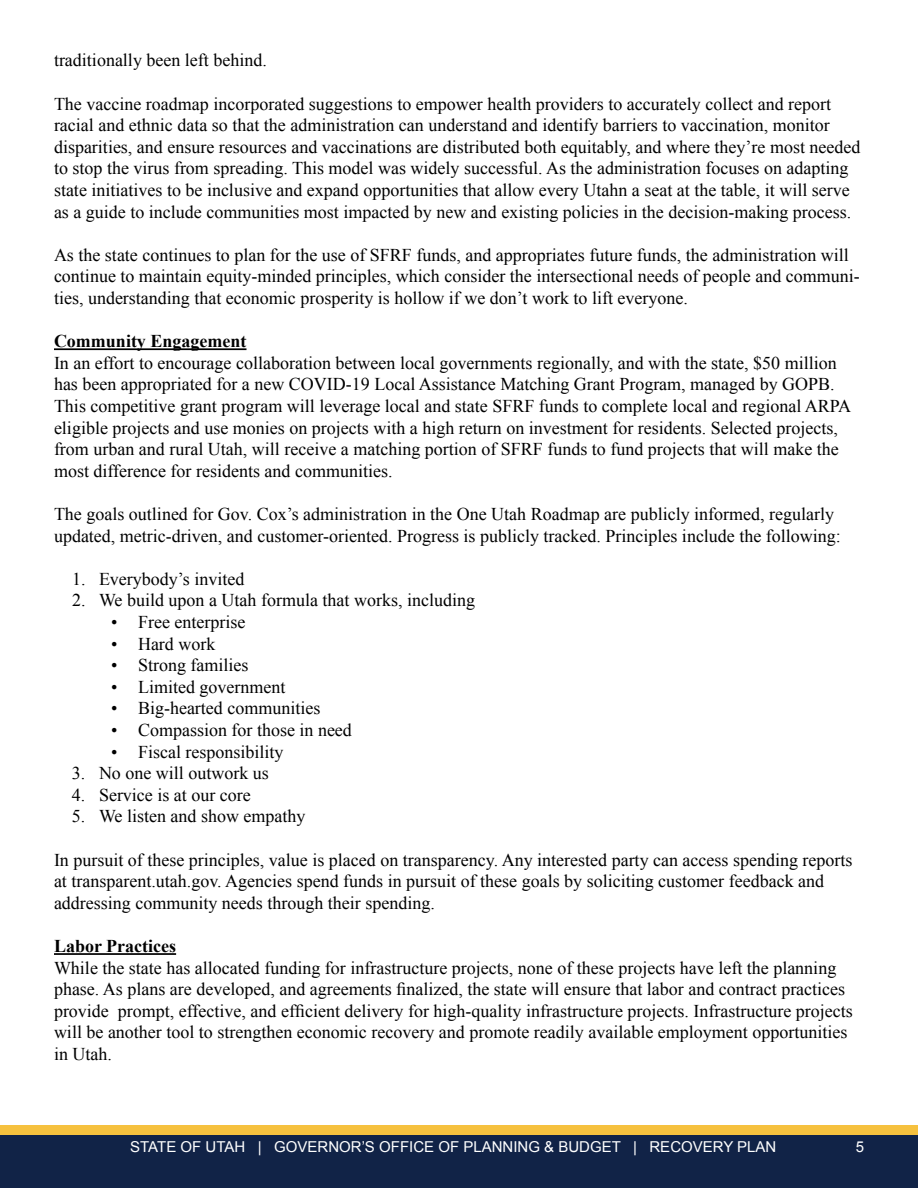
<style>
.page{position:relative;width:918px;height:1188px;background:#fff}
.page>*{position:absolute;margin:0;border:0;box-sizing:border-box;transform-origin:0 0}
.t1{font:18px/21.6px "Times New Roman";color:#000}
.t2{font:700 18px "Times New Roman";color:#000}
.t3{font:15px "Arial";color:#fff}
</style>
<div class="page">
<div style="left:0;top:1125px;width:918px;height:53px;background:#f6c13e"></div>
<hr style="left:54px;top:348px;width:192px;height:2px;background:#000">
<hr style="left:54px;top:953px;width:122px;height:2px;background:#000">
<div style="left:1px;top:1135px;width:917px;height:52px;background:#112347"></div>
<p class="t1" style="left:54px;top:49px;width:214px">traditionally been left behind.</p>
<p class="t1" style="left:54px;top:93px;width:808px">The vaccine roadmap incorporated suggestions to empower health providers to accurately collect and report racial and ethnic data so that the administration can understand and identify barriers to vaccination, monitor disparities, and ensure resources and vaccinations are distributed both equitably, and where they’re most needed to stop the virus from spreading. This model was widely successful. As the administration focuses on adapting state initiatives to be inclusive and expand opportunities that allow every Utahn a seat at the table, it will serve as a guide to include communities most impacted by new and existing policies in the decision-making process.</p>
<p class="t1" style="left:54px;top:244px;width:807px">As the state continues to plan for the use of SFRF funds, and appropriates future funds, the administration will continue to maintain equity-minded principles, which consider the intersectional needs of people and communi&shy;ties, understanding that economic prosperity is hollow if we don’t work to lift everyone.</p>
<p class="t2" style="left:54px;top:329px;width:194px">Community Engagement</p>
<p class="t1" style="left:54px;top:352px;width:799px">In an effort to encourage collaboration between local governments regionally, and with the state, $50 million has been appropriated for a new COVID-19 Local Assistance Matching Grant Program, managed by GOPB.<br>This competitive grant program will leverage local and state SFRF funds to complete local and regional ARPA eligible projects and use monies on projects with a high return on investment for residents. Selected projects, from urban and rural Utah, will receive a matching portion of SFRF funds to fund projects that will make the most difference for residents and communities.</p>
<p class="t1" style="left:54px;top:503px;width:788px">The goals outlined for Gov. Cox’s administration in the One Utah Roadmap are publicly informed, regularly updated, metric-driven, and customer-oriented. Progress is publicly tracked. Principles include the following:</p>
<p class="t1" style="left:72px;top:568px;width:174px">1. Everybody’s invited</p>
<p class="t1" style="left:72px;top:589px;width:405px">2. We build upon a Utah formula that works, including</p>
<p class="t1" style="left:111px;top:611px;width:136px">• Free enterprise</p>
<p class="t1" style="left:111px;top:633px;width:106px">• Hard work</p>
<p class="t1" style="left:111px;top:654px;width:139px">• Strong families</p>
<p class="t1" style="left:111px;top:676px;width:176px">• Limited government</p>
<p class="t1" style="left:111px;top:697px;width:211px">• Big-hearted communities</p>
<p class="t1" style="left:111px;top:719px;width:242px">• Compassion for those in need</p>
<p class="t1" style="left:111px;top:741px;width:174px">• Fiscal responsibility</p>
<p class="t1" style="left:72px;top:762px;width:198px">3. No one will outwork us</p>
<p class="t1" style="left:72px;top:784px;width:180px">4. Service is at our core</p>
<p class="t1" style="left:72px;top:805px;width:235px">5. We listen and show empathy</p>
<p class="t1" style="left:54px;top:849px;width:800px">In pursuit of these principles, value is placed on transparency. Any interested party can access spending reports at transparent.utah.gov. Agencies spend funds in pursuit of these goals by soliciting customer feedback and addressing community needs through their spending.</p>
<p class="t2" style="left:54px;top:934px;width:124px">Labor Practices</p>
<p class="t1" style="left:54px;top:957px;width:800px">While the state has allocated funding for infrastructure projects, none of these projects have left the planning phase. As plans are developed, and agreements finalized, the state will ensure that labor and contract practices provide prompt, effective, and efficient delivery for high-quality infrastructure projects. Infrastructure projects will be another tool to strengthen economic recovery and promote readily available employment opportunities in Utah.</p>
<p class="t3" style="left:130px;top:1136px;width:648px">STATE OF UTAH | GOVERNOR’S OFFICE OF PLANNING &amp; BUDGET | RECOVERY PLAN</p>
<p class="t3" style="left:856px;top:1136px;width:10px">5</p>
</div>
